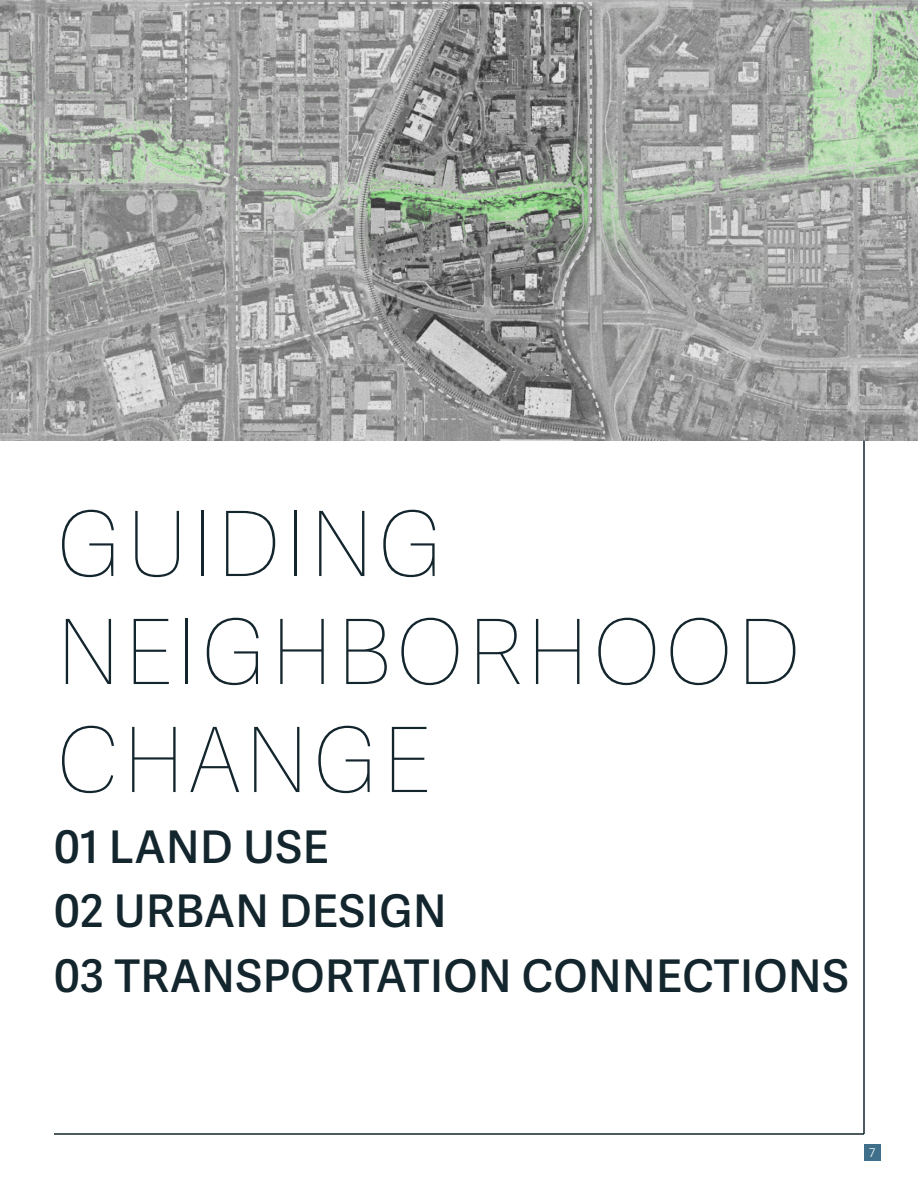
<style>
.page{position:relative;width:918px;height:1188px;background:#fff}
.page>*{position:absolute;margin:0;border:0;box-sizing:border-box;transform-origin:0 0}
.Subheader{font:100 90px/108px "Adelle Sans";letter-spacing:.01em;color:#13252d}
.Subheader-2{font:600 45px "Adelle Sans";letter-spacing:.01em;color:#13252d}
.Paragraph_Text{font:300 12px "Adelle Sans";color:#fff}
</style>
<div class="page">
<hr style="left:863px;top:440px;width:2px;height:694px;background:#13252d">
<hr style="left:54px;top:1133px;width:810px;height:2px;background:#13252d">
<div style="left:864px;top:1144px;width:16px;height:17px;background:#406f8c"></div>
<img style="left:0;top:0;width:918px;height:440px">
<p class="Subheader" style="left:55px;top:493px;width:749px">GUIDING<br>NEIGHBORHOOD<br>CHANGE</p>
<p class="Subheader-2" style="left:54px;top:821px;width:276px">01 LAND USE</p>
<p class="Subheader-2" style="left:54px;top:885px;width:394px">02 URBAN DESIGN</p>
<p class="Subheader-2" style="left:54px;top:950px;width:797px">03 TRANSPORTATION CONNECTIONS</p>
<p class="Paragraph_Text" style="left:869px;top:1146px;width:8px">7</p>
</div>
